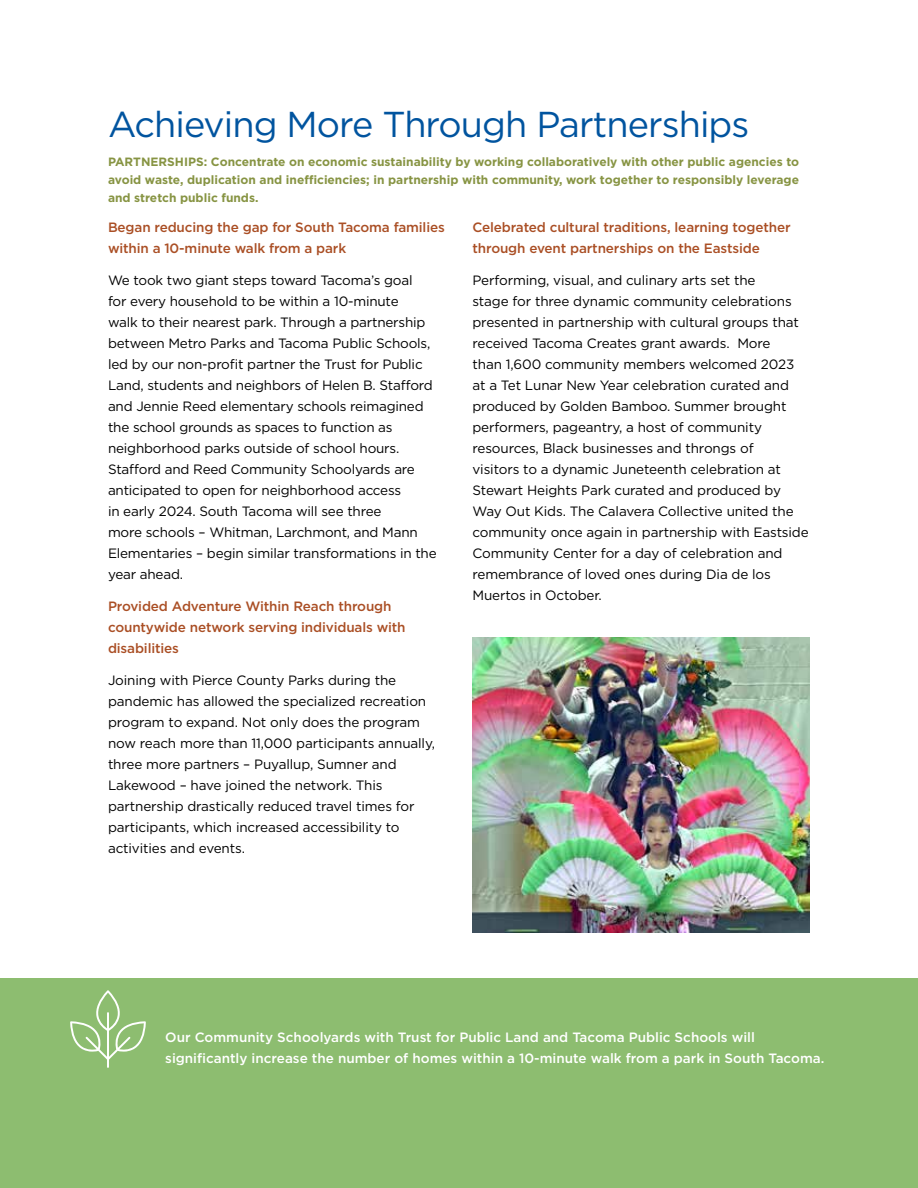
<style>
.page{position:relative;width:918px;height:1188px;background:#fff}
.page>*{position:absolute;margin:0;border:0;box-sizing:border-box;transform-origin:0 0}
.t1{font:36px "Gotham";letter-spacing:-.025em;color:#01549f}
.t2{font:13.5px/21px "Gotham";letter-spacing:-.01em;color:#000}
.t3{font:500 13.5px/21px "Gotham";letter-spacing:-.01em;color:#aa4f25}
.t4{font:500 13.5px/21px "Gotham";color:#fff}
.t5{font:700 12px/18px "Gotham";color:#879443;text-align:justify}
</style>
<div class="page">
<div style="left:0;top:978px;width:918px;height:210px;background:#8dbd70"></div>
<svg style="left:70px;top:990px;width:76px;height:78px"></svg>
<img style="left:472px;top:638px;width:338px;height:295px">
<h1 class="t1" style="left:108px;top:101px;width:643px">Achieving More Through Partnerships</h1>
<p class="t5" style="left:108px;top:152px;width:693px">PARTNERSHIPS: Concentrate on economic sustainability by working collaboratively with other public agencies to avoid waste, duplication and inefficiencies; in partnership with community, work together to responsibly leverage and stretch public funds.</p>
<p class="t3" style="left:108px;top:217px;width:338px">Began reducing the gap for South Tacoma families within a 10-minute walk from a park</p>
<p class="t2" style="left:108px;top:269px;width:330px">We took two giant steps toward Tacoma’s goal<br>for every household to be within a 10-minute<br>walk to their nearest park. Through a partnership between Metro Parks and Tacoma Public Schools, led by our non-profit partner the Trust for Public Land, students and neighbors of Helen B. Stafford and Jennie Reed elementary schools reimagined the school grounds as spaces to function as neighborhood parks outside of school hours.<br>Stafford and Reed Community Schoolyards are anticipated to open for neighborhood access<br>in early 2024. South Tacoma will see three<br>more schools – Whitman, Larchmont, and Mann Elementaries – begin similar transformations in the year ahead.</p>
<p class="t3" style="left:108px;top:595px;width:299px">Provided Adventure Within Reach through countywide network serving individuals with disabilities</p>
<p class="t2" style="left:108px;top:669px;width:329px">Joining with Pierce County Parks during the pandemic has allowed the specialized recreation program to expand. Not only does the program now reach more than 11,000 participants annually, three more partners – Puyallup, Sumner and Lakewood – have joined the network. This partnership drastically reduced travel times for participants, which increased accessibility to activities and events.</p>
<p class="t3" style="left:472px;top:217px;width:320px">Celebrated cultural traditions, learning together through event partnerships on the Eastside</p>
<p class="t2" style="left:472px;top:270px;width:338px">Performing, visual, and culinary arts set the<br>stage for three dynamic community celebrations presented in partnership with cultural groups that received Tacoma Creates grant awards. More<br>than 1,600 community members welcomed 2023 at a Tet Lunar New Year celebration curated and produced by Golden Bamboo. Summer brought performers, pageantry, a host of community resources, Black businesses and throngs of<br>visitors to a dynamic Juneteenth celebration at Stewart Heights Park curated and produced by Way Out Kids. The Calavera Collective united the community once again in partnership with Eastside Community Center for a day of celebration and remembrance of loved ones during Dia de los Muertos in October.</p>
<p class="t4" style="left:165px;top:1026px;width:661px">Our Community Schoolyards with Trust for Public Land and Tacoma Public Schools will significantly increase the number of homes within a 10-minute walk from a park in South Tacoma.</p>
</div>
